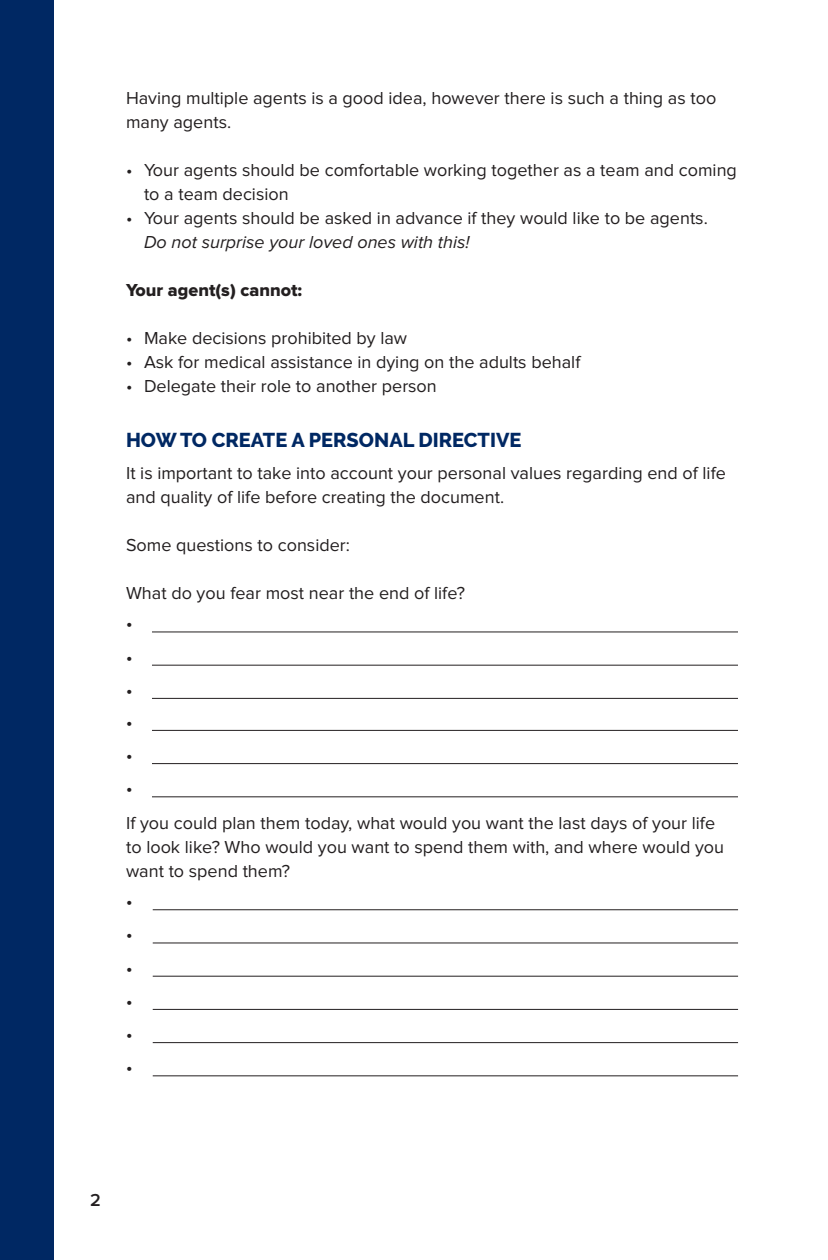
<style>
.page{position:relative;width:828px;height:1260px;background:#fff}
.page>*{position:absolute;margin:0;border:0;box-sizing:border-box;transform-origin:0 0}
.t1{font:800 20px "Raleway";color:#002863}
.t2{font:18px/24px "Proxima Nova";color:#231f20}
.t3{font:18px "Proxima Nova Extrabld";color:#231f20}
.t4{font:600 18px "Proxima Nova";color:#231f20}
.s1{font-style:italic}
</style>
<div class="page">
<div style="left:0;top:0;width:54px;height:1259px;background:#002863"></div>
<hr style="left:152px;top:631px;width:586px;height:1px;background:#231f20">
<hr style="left:152px;top:730px;width:586px;height:1px;background:#231f20">
<hr style="left:152px;top:665px;width:586px;height:1px;background:#231f20">
<hr style="left:152px;top:763px;width:586px;height:1px;background:#231f20">
<hr style="left:152px;top:698px;width:586px;height:1px;background:#231f20">
<hr style="left:152px;top:796px;width:586px;height:1px;background:#231f20">
<hr style="left:153px;top:909px;width:585px;height:1px;background:#231f20">
<hr style="left:153px;top:1009px;width:585px;height:1px;background:#231f20">
<hr style="left:153px;top:942px;width:585px;height:1px;background:#231f20">
<hr style="left:153px;top:1042px;width:585px;height:1px;background:#231f20">
<hr style="left:153px;top:976px;width:585px;height:1px;background:#231f20">
<hr style="left:153px;top:1075px;width:585px;height:1px;background:#231f20">
<p class="t2" style="left:126px;top:87px;width:592px">Having multiple agents is a good idea, however there is such a thing as too many agents.</p>
<p class="t2" style="left:144px;top:159px;width:595px;text-indent:-18px">• Your agents should be comfortable working together as a team and coming to a team decision</p>
<p class="t2" style="left:144px;top:207px;width:565px;text-indent:-18px">• Your agents should be asked in advance if they would like to be agents.<br><span class="s1">Do not surprise your loved ones with this!</span></p>
<p class="t3" style="left:126px;top:280px;width:178px">Your agent(s) cannot:</p>
<p class="t2" style="left:126px;top:327px;width:283px">• Make decisions prohibited by law</p>
<p class="t2" style="left:126px;top:351px;width:456px">• Ask for medical assistance in dying on the adults behalf</p>
<p class="t2" style="left:126px;top:375px;width:312px">• Delegate their role to another person</p>
<p class="t1" style="left:126px;top:429px;width:397px">HOW TO CREATE A PERSONAL DIRECTIVE</p>
<p class="t2" style="left:126px;top:462px;width:601px">It is important to take into account your personal values regarding end of life and quality of life before creating the document.</p>
<p class="t2" style="left:126px;top:534px;width:225px">Some questions to consider:</p>
<p class="t2" style="left:126px;top:582px;width:341px">What do you fear most near the end of life?</p>
<p class="t4" style="left:126px;top:615px;width:8px">•</p>
<p class="t4" style="left:126px;top:649px;width:8px">•</p>
<p class="t4" style="left:126px;top:682px;width:8px">•</p>
<p class="t4" style="left:126px;top:714px;width:8px">•</p>
<p class="t4" style="left:126px;top:747px;width:8px">•</p>
<p class="t4" style="left:126px;top:780px;width:8px">•</p>
<p class="t2" style="left:126px;top:811px;width:599px">If you could plan them today, what would you want the last days of your life to look like? Who would you want to spend them with, and where would you want to spend them?</p>
<p class="t4" style="left:126px;top:893px;width:8px">•</p>
<p class="t4" style="left:126px;top:926px;width:8px">•</p>
<p class="t4" style="left:126px;top:960px;width:8px">•</p>
<p class="t4" style="left:126px;top:993px;width:8px">•</p>
<p class="t4" style="left:126px;top:1026px;width:8px">•</p>
<p class="t4" style="left:126px;top:1059px;width:8px">•</p>
<p class="t4" style="left:90px;top:1190px;width:12px">2</p>
</div>
